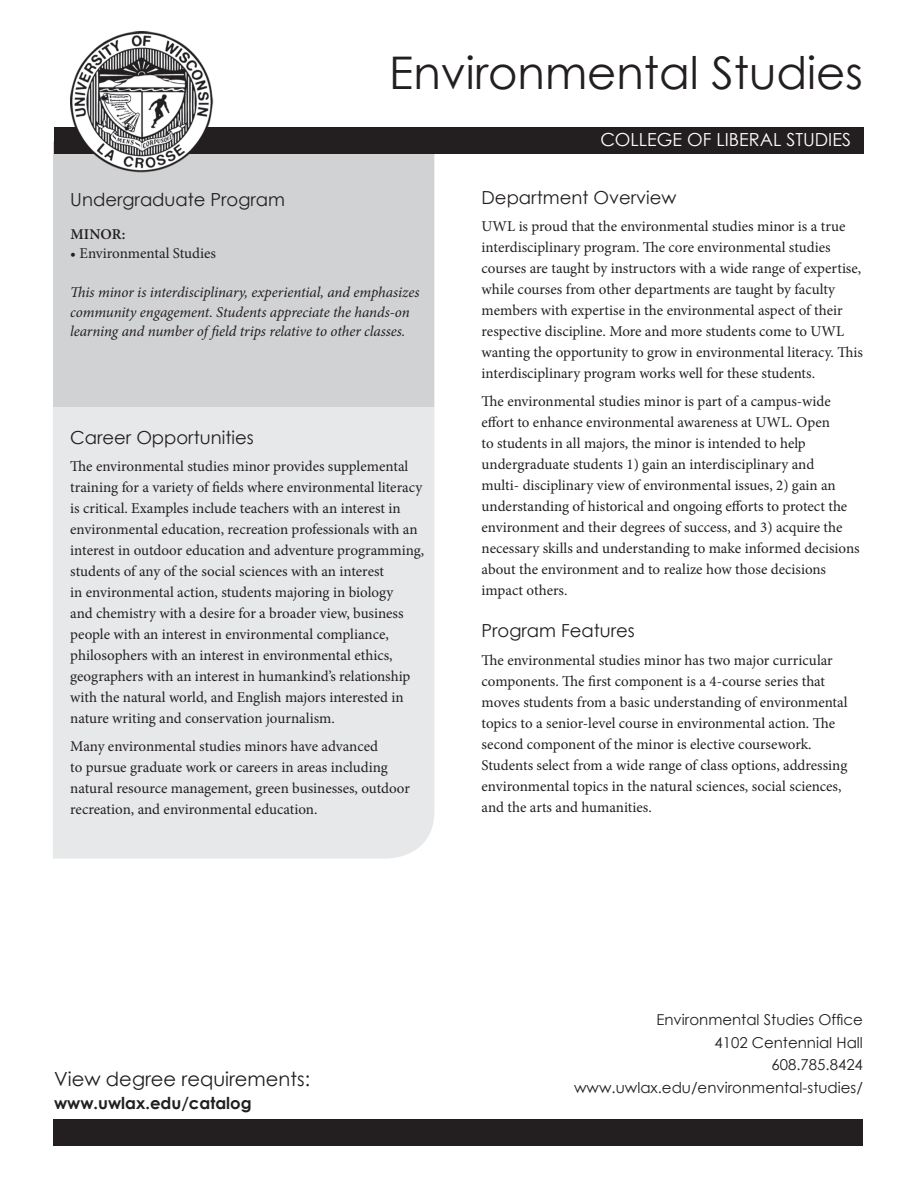
<style>
.page{position:relative;width:918px;height:1188px;background:#fff}
.page>*{position:absolute;margin:0;border:0;box-sizing:border-box;transform-origin:0 0}
.t1{font:45px "Century Gothic";color:#231f20}
.t2{font:19.5px "Century Gothic";color:#231f20}
.t3{font:18px "Century Gothic";color:#231f20}
.t4{font:18px "Century Gothic";color:#fff}
.t5{font:700 16.5px "Century Gothic";color:#231f20}
.t6{font:15px/21px "Minion Pro";color:#231f20}
.t7{font:italic 15px/19.5px "Minion Pro";letter-spacing:-.01em;color:#231f20}
.t8{font:15px "Century Gothic";color:#231f20}
.t9{font:600 15px "Minion Pro";letter-spacing:.005em;color:#231f20}
</style>
<div class="page">
<div style="left:53px;top:141px;width:381px;height:266px;background:#d1d2d4"></div>
<div style="left:54px;top:127px;width:810px;height:27px;background:#231f20"></div>
<div style="left:53px;top:1119px;width:810px;height:27px;background:#231f20"></div>
<img style="left:66px;top:31px;width:151px;height:145px">
<div style="left:53px;top:407px;width:381px;height:452px;background:#e7e8e9"></div>
<p class="t1" style="left:389px;top:45px;width:475px">Environmental Studies</p>
<p class="t3" style="left:70px;top:188px;width:216px">Undergraduate Program</p>
<p class="t9" style="left:70px;top:224px;width:57px">MINOR:</p>
<p class="t6" style="left:70px;top:243px;width:147px">• Environmental Studies</p>
<p class="t7" style="left:70px;top:283px;width:351px">This minor is interdisciplinary, experiential, and emphasizes community engagement. Students appreciate the hands-on learning and number of field trips relative to other classes.</p>
<p class="t3" style="left:70px;top:426px;width:185px">Career Opportunities</p>
<p class="t6" style="left:70px;top:456px;width:356px">The environmental studies minor provides supplemental training for a variety of fields where environmental literacy is critical. Examples include teachers with an interest in environmental education, recreation professionals with an interest in outdoor education and adventure programming, students of any of the social sciences with an interest<br>in environmental action, students majoring in biology<br>and chemistry with a desire for a broader view, business people with an interest in environmental compliance, philosophers with an interest in environmental ethics, geographers with an interest in humankind’s relationship with the natural world, and English majors interested in nature writing and conservation journalism.</p>
<p class="t6" style="left:70px;top:736px;width:341px">Many environmental studies minors have advanced<br>to pursue graduate work or careers in areas including natural resource management, green businesses, outdoor recreation, and environmental education.</p>
<p class="t4" style="left:600px;top:129px;width:252px">COLLEGE OF LIBERAL STUDIES</p>
<p class="t3" style="left:482px;top:186px;width:196px">Department Overview</p>
<p class="t6" style="left:482px;top:216px;width:383px">UWL is proud that the environmental studies minor is a true interdisciplinary program. The core environmental studies courses are taught by instructors with a wide range of expertise, while courses from other departments are taught by faculty members with expertise in the environmental aspect of their respective discipline. More and more students come to UWL wanting the opportunity to grow in environmental literacy. This interdisciplinary program works well for these students.</p>
<p class="t6" style="left:482px;top:391px;width:380px">The environmental studies minor is part of a campus-wide effort to enhance environmental awareness at UWL. Open<br>to students in all majors, the minor is intended to help undergraduate students 1) gain an interdisciplinary and<br>multi- disciplinary view of environmental issues, 2) gain an understanding of historical and ongoing efforts to protect the environment and their degrees of success, and 3) acquire the necessary skills and understanding to make informed decisions about the environment and to realize how those decisions impact others.</p>
<p class="t3" style="left:482px;top:620px;width:155px">Program Features</p>
<p class="t6" style="left:482px;top:650px;width:368px">The environmental studies minor has two major curricular components. The first component is a 4-course series that moves students from a basic understanding of environmental topics to a senior-level course in environmental action. The second component of the minor is elective coursework.<br>Students select from a wide range of class options, addressing environmental topics in the natural sciences, social sciences, and the arts and humanities.</p>
<p class="t2" style="left:54px;top:1067px;width:258px">View degree requirements:</p>
<p class="t5" style="left:54px;top:1093px;width:199px">www.uwlax.edu/catalog</p>
<p class="t8" style="left:656px;top:1011px;width:208px">Environmental Studies Office</p>
<p class="t8" style="left:714px;top:1033px;width:150px">4102 Centennial Hall</p>
<p class="t8" style="left:772px;top:1056px;width:93px">608.785.8424</p>
<p class="t8" style="left:574px;top:1078px;width:290px">www.uwlax.edu/environmental-studies/</p>
</div>
